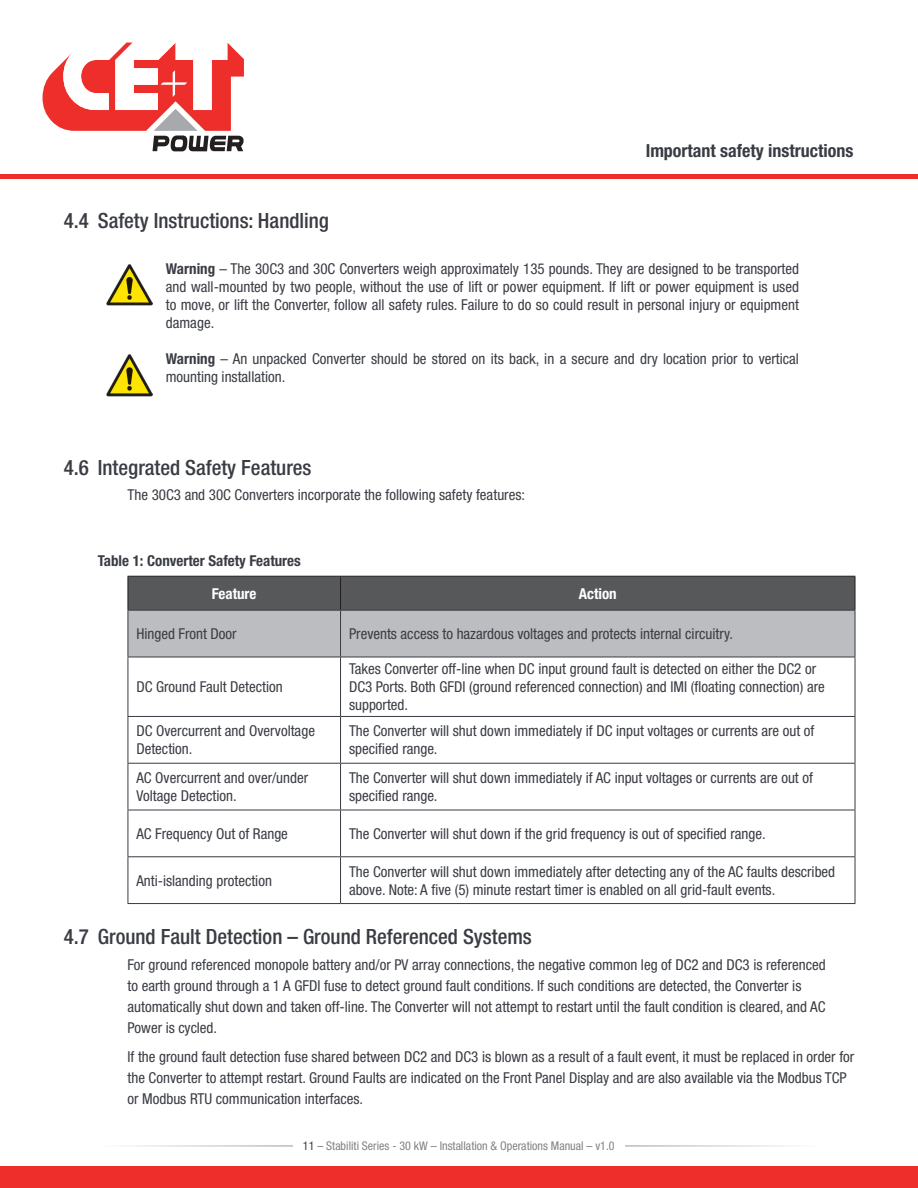
<style>
.page{position:relative;width:918px;height:1188px;background:#fff}
.page>*{position:absolute;margin:0;border:0;box-sizing:border-box;transform-origin:0 0}
.t1{font:500 condensed 21px "Helvetica Neue LT Std";color:#393c43}
.t2{font:700 condensed 18px "Helvetica Neue LT Std";color:#393c43}
.Table_data__Left{font:condensed 15px/18px "Helvetica Neue LT Std";color:#393c43}
.Body_Text{font:condensed 15px/21px "Helvetica Neue LT Std";color:#393c43}
.Body_Text_Bold{font:700 condensed 15px "Helvetica Neue LT Std";color:#393c43}
.Table_Header_Center{font:700 condensed 15px "Helvetica Neue LT Std";color:#fff}
.t3{font:condensed 12px "Helvetica Neue LT Std";color:#808285}
.s1{font-weight:700}
.s2{color:#393c43}
</style>
<div class="page">
<hr style="left:98px;top:1146px;width:722px;height:1px;background:#393c43">
<div style="left:293px;top:1135px;width:332px;height:22px;background:#fff"></div>
<div style="left:0;top:1167px;width:918px;height:21px;background:#ee2e2b"></div>
<div style="left:0;top:174px;width:918px;height:5px;background:#ee2e2b"></div>
<svg style="left:43px;top:43px;width:201px;height:108px"></svg>
<img style="left:106px;top:264px;width:47px;height:42px">
<img style="left:106px;top:354px;width:47px;height:42px">
<svg style="left:129px;top:577px;width:726px;height:80px;background:#909194"></svg>
<hr style="left:340px;top:577px;width:1px;height:33px;background:#231f20">
<hr style="left:340px;top:611px;width:1px;height:46px;background:#393c43">
<hr style="left:340px;top:657px;width:1px;height:59px;background:#393c43">
<hr style="left:128px;top:716px;width:213px;height:1px;background:#393c43">
<hr style="left:341px;top:716px;width:514px;height:1px;background:#393c43">
<hr style="left:340px;top:717px;width:1px;height:46px;background:#393c43">
<hr style="left:128px;top:763px;width:213px;height:1px;background:#393c43">
<hr style="left:341px;top:763px;width:514px;height:1px;background:#393c43">
<hr style="left:340px;top:764px;width:1px;height:46px;background:#393c43">
<hr style="left:128px;top:810px;width:213px;height:1px;background:#393c43">
<hr style="left:341px;top:810px;width:514px;height:1px;background:#393c43">
<hr style="left:340px;top:810px;width:1px;height:46px;background:#393c43">
<hr style="left:128px;top:856px;width:213px;height:1px;background:#393c43">
<hr style="left:341px;top:856px;width:514px;height:1px;background:#393c43">
<hr style="left:340px;top:857px;width:1px;height:46px;background:#393c43">
<hr style="left:128px;top:576px;width:213px;height:1px;background:#231f20">
<hr style="left:128px;top:577px;width:1px;height:33px;background:#231f20">
<hr style="left:341px;top:576px;width:514px;height:1px;background:#231f20">
<hr style="left:855px;top:577px;width:1px;height:33px;background:#231f20">
<hr style="left:128px;top:657px;width:1px;height:59px;background:#393c43">
<hr style="left:855px;top:657px;width:1px;height:59px;background:#393c43">
<hr style="left:128px;top:717px;width:1px;height:46px;background:#393c43">
<hr style="left:855px;top:717px;width:1px;height:46px;background:#393c43">
<hr style="left:128px;top:764px;width:1px;height:46px;background:#393c43">
<hr style="left:855px;top:764px;width:1px;height:46px;background:#393c43">
<hr style="left:128px;top:810px;width:1px;height:46px;background:#393c43">
<hr style="left:855px;top:810px;width:1px;height:46px;background:#393c43">
<hr style="left:128px;top:857px;width:1px;height:46px;background:#393c43">
<hr style="left:855px;top:857px;width:1px;height:46px;background:#393c43">
<hr style="left:128px;top:903px;width:213px;height:1px;background:#393c43">
<hr style="left:341px;top:903px;width:514px;height:1px;background:#393c43">
<hr style="left:128px;top:610px;width:213px;height:1px;background:#393c43">
<hr style="left:128px;top:611px;width:1px;height:46px;background:#393c43">
<hr style="left:341px;top:610px;width:514px;height:1px;background:#393c43">
<hr style="left:855px;top:611px;width:1px;height:46px;background:#393c43">
<hr style="left:128px;top:657px;width:213px;height:1px;background:#393c43">
<hr style="left:341px;top:657px;width:514px;height:1px;background:#393c43">
<p class="t2" style="left:646px;top:140px;width:209px">Important safety instructions</p>
<p class="t1" style="left:64px;top:208px;width:267px">4.4 Safety Instructions: Handling</p>
<p class="Table_data__Left" style="left:166px;top:260px;width:635px;text-align:justify"><span class="s1">Warning</span> – The 30C3 and 30C Converters weigh approximately 135 pounds. They are designed to be transported and wall-mounted by two people, without the use of lift or power equipment. If lift or power equipment is used to move, or lift the Converter, follow all safety rules. Failure to do so could result in personal injury or equipment damage.</p>
<p class="Table_data__Left" style="left:166px;top:350px;width:635px"><span class="s1">Warning</span> – An unpacked Converter should be stored on its back, in a secure and dry location prior to vertical mounting installation.</p>
<p class="t1" style="left:64px;top:455px;width:249px">4.6 Integrated Safety Features</p>
<p class="Body_Text" style="left:128px;top:484px;width:399px">The 30C3 and 30C Converters incorporate the following safety features:</p>
<p class="Body_Text_Bold" style="left:98px;top:551px;width:205px">Table 1: Converter Safety Features</p>
<p class="Table_Header_Center" style="left:212px;top:584px;width:46px">Feature</p>
<p class="Table_Header_Center" style="left:579px;top:584px;width:40px">Action</p>
<p class="Table_data__Left" style="left:136px;top:625px;width:102px">Hinged Front Door</p>
<p class="Table_data__Left" style="left:349px;top:625px;width:385px">Prevents access to hazardous voltages and protects internal circuitry.</p>
<p class="Table_data__Left" style="left:136px;top:678px;width:148px">DC Ground Fault Detection</p>
<p class="Table_data__Left" style="left:349px;top:660px;width:477px">Takes Converter off-line when DC input ground fault is detected on either the DC2 or<br>DC3 Ports. Both GFDI (ground referenced connection) and IMI (floating connection) are supported.</p>
<p class="Table_data__Left" style="left:136px;top:722px;width:180px">DC Overcurrent and Overvoltage<br>Detection.</p>
<p class="Table_data__Left" style="left:349px;top:722px;width:467px">The Converter will shut down immediately if DC input voltages or currents are out of specified range.</p>
<p class="Table_data__Left" style="left:136px;top:769px;width:173px">AC Overcurrent and over/under<br>Voltage Detection.</p>
<p class="Table_data__Left" style="left:349px;top:769px;width:465px">The Converter will shut down immediately if AC input voltages or currents are out of specified range.</p>
<p class="Table_data__Left" style="left:136px;top:824px;width:153px">AC Frequency Out of Range</p>
<p class="Table_data__Left" style="left:349px;top:824px;width:418px">The Converter will shut down if the grid frequency is out of specified range.</p>
<p class="Table_data__Left" style="left:136px;top:871px;width:137px">Anti-islanding protection</p>
<p class="Table_data__Left" style="left:349px;top:862px;width:488px">The Converter will shut down immediately after detecting any of the AC faults described above. Note: A five (5) minute restart timer is enabled on all grid-fault events.</p>
<p class="t1" style="left:64px;top:924px;width:470px">4.7 Ground Fault Detection – Ground Referenced Systems</p>
<p class="Body_Text" style="left:128px;top:954px;width:700px">For ground referenced monopole battery and/or PV array connections, the negative common leg of DC2 and DC3 is referenced to earth ground through a 1 A GFDI fuse to detect ground fault conditions. If such conditions are detected, the Converter is automatically shut down and taken off-line. The Converter will not attempt to restart until the fault condition is cleared, and AC Power is cycled.</p>
<p class="Body_Text" style="left:128px;top:1046px;width:728px">If the ground fault detection fuse shared between DC2 and DC3 is blown as a result of a fault event, it must be replaced in order for the Converter to attempt restart. Ground Faults are indicated on the Front Panel Display and are also available via the Modbus TCP or Modbus RTU communication interfaces.</p>
<p class="t3" style="left:303px;top:1139px;width:313px"><span class="s2">11</span> – Stabiliti Series - 30 kW – Installation &amp; Operations Manual – v1.0</p>
</div>
